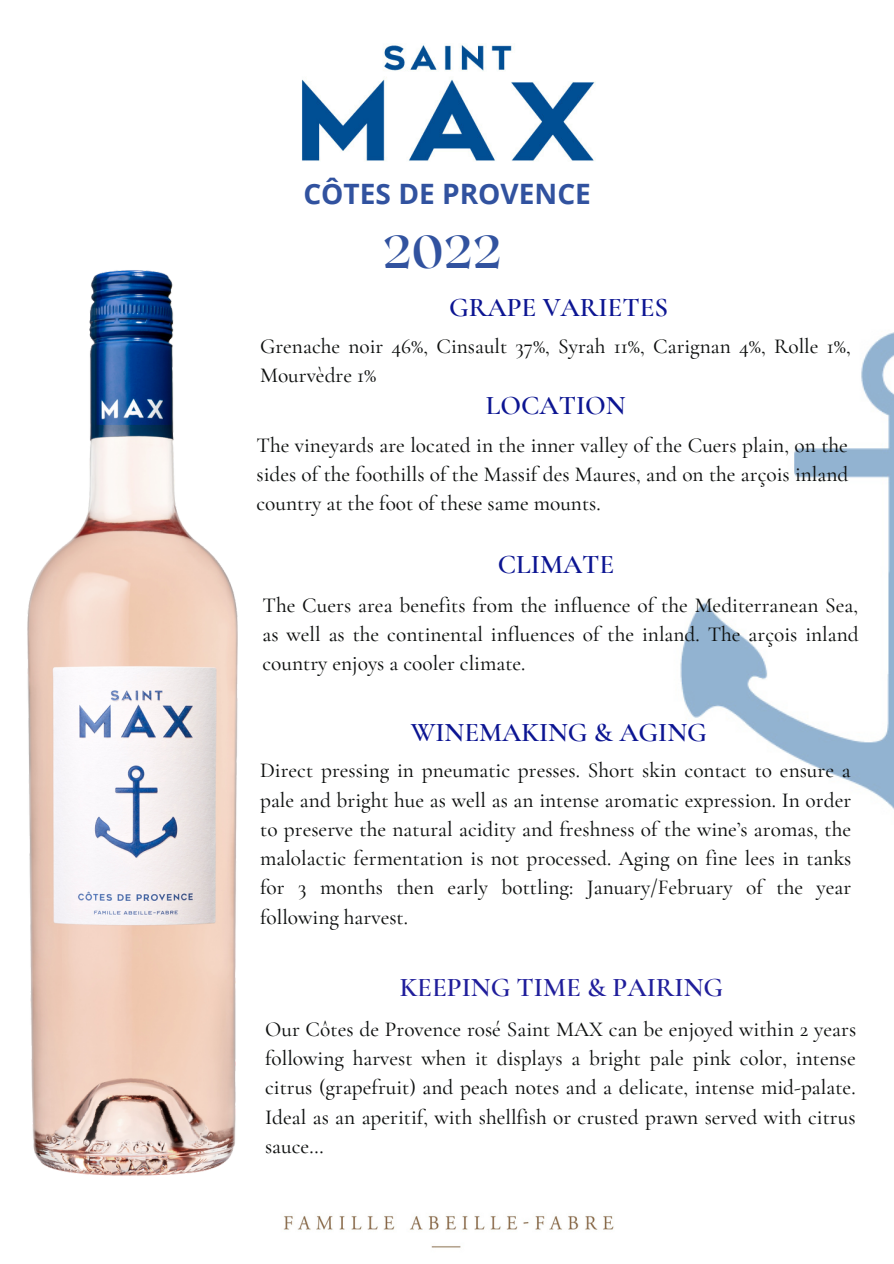
<style>
.page{position:relative;width:894px;height:1264px;background:#fff}
.page>*{position:absolute;margin:0;border:0;box-sizing:border-box;transform-origin:0 0}
.t1{font:700 46.05px "Roxborough CF";color:#31529f}
.t2{font:700 28.05px "Open Sans";color:#31529f}
.t3{font:600 27px "Cormorant Garamond";color:#0c1592}
.t4{font:600 27px "Cormorant Garamond";color:#201e9b}
.t5{font:500 21.3px/29.2px "Cormorant Garamond";color:#0e100f;text-align:justify}
</style>
<div class="page">
<img style="left:283px;top:1216px;width:331px;height:32px">
<img style="left:302px;top:44px;width:293px;height:117px">
<img style="left:680px;top:332px;width:213px;height:476px">
<img style="left:27px;top:270px;width:211px;height:906px">
<h2 class="t2" style="left:303px;top:174px;width:289px">CÔTES DE PROVENCE</h2>
<h1 class="t1" style="left:383px;top:222px;width:120px">2022</h1>
<p class="t3" style="left:449px;top:290px;width:220px">GRAPE VARIETES</p>
<p class="t5" style="left:260px;top:331px;width:592px">Grenache noir 46%, Cinsault 37%, Syrah 11%, Carignan 4%, Rolle 1%,<br>Mourvèdre 1%</p>
<p class="t3" style="left:485px;top:389px;width:141px">LOCATION</p>
<p class="t5" style="left:256px;top:430px;width:593px">The vineyards are located in the inner valley of the Cuers plain, on the sides of the foothills of the Massif des Maures, and on the arçois inland country at the foot of these same mounts.</p>
<p class="t3" style="left:497px;top:548px;width:118px">CLIMATE</p>
<p class="t5" style="left:262px;top:591px;width:597px">The Cuers area benefits from the influence of the Mediterranean Sea, as well as the continental influences of the inland. The arçois inland country enjoys a cooler climate.</p>
<p class="t3" style="left:410px;top:716px;width:297px">WINEMAKING &amp; AGING</p>
<p class="t5" style="left:260px;top:756px;width:592px">Direct pressing in pneumatic presses. Short skin contact to ensure a pale and bright hue as well as an intense aromatic expression. In order to preserve the natural acidity and freshness of the wine’s aromas, the malolactic fermentation is not processed. Aging on fine lees in tanks for 3 months then early bottling: January/February of the year following harvest.</p>
<p class="t4" style="left:399px;top:971px;width:325px">KEEPING TIME &amp; PAIRING</p>
<p class="t5" style="left:265px;top:1014px;width:592px">Our Côtes de Provence rosé Saint MAX can be enjoyed within 2 years following harvest when it displays a bright pale pink color, intense citrus (grapefruit) and peach notes and a delicate, intense mid-palate.<br>Ideal as an aperitif, with shellfish or crusted prawn served with citrus sauce…</p>
</div>
